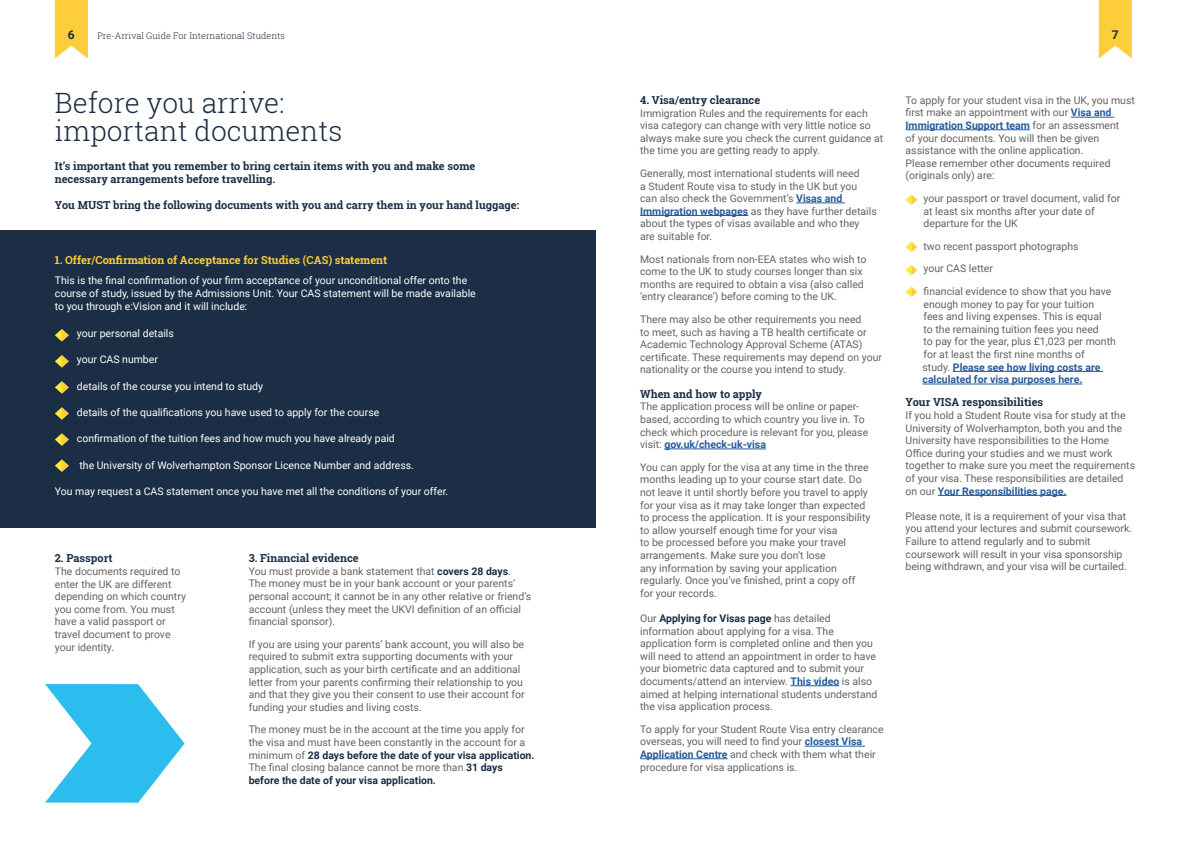
<style>
.page{position:relative;width:1191px;height:842px;background:#fff}
.page>*{position:absolute;margin:0;border:0;box-sizing:border-box;transform-origin:0 0}
.t1{font:300 28px/28px "Roboto Slab";color:#1b2e45}
.t2{font:700 12px "Roboto";color:#1b2e45}
.t3{font:700 11px/13.2px "Roboto Slab";color:#1b2e45}
.t4{font:700 11px "Roboto Slab";color:#fdcd3a}
.t5{font:10.5px/12.6px "Roboto";color:#646363}
.t6{font:10.5px/13.2px "Roboto";color:#fff}
.t7{font:300 9px "Roboto Slab";color:#1b2e45}
.s1{font-weight:700;color:#1b2e45}
.s2{font-weight:700;color:#275b9b}
</style>
<div class="page">
<svg style="left:55px;top:0;width:33px;height:59px;background:#fdd251"></svg>
<svg style="left:1098px;top:0;width:33px;height:59px;background:#fdd455"></svg>
<hr style="left:796px;top:203px;width:49px;height:1px;background:#275b9b">
<hr style="left:640px;top:215px;width:108px;height:1px;background:#275b9b">
<hr style="left:664px;top:449px;width:102px;height:1px;background:#275b9b">
<hr style="left:790px;top:685px;width:49px;height:1px;background:#275b9b">
<hr style="left:804px;top:746px;width:61px;height:1px;background:#275b9b">
<hr style="left:640px;top:758px;width:87px;height:1px;background:#275b9b">
<div style="left:0;top:230px;width:595px;height:297px;background:#1b2e45"></div>
<svg style="left:55px;top:329px;width:14px;height:13px"></svg>
<svg style="left:55px;top:355px;width:14px;height:13px"></svg>
<svg style="left:55px;top:381px;width:14px;height:13px"></svg>
<svg style="left:55px;top:407px;width:14px;height:13px"></svg>
<svg style="left:55px;top:433px;width:14px;height:13px"></svg>
<svg style="left:55px;top:459px;width:14px;height:13px"></svg>
<hr style="left:1070px;top:117px;width:44px;height:1px;background:#275b9b">
<hr style="left:905px;top:129px;width:125px;height:1px;background:#275b9b">
<hr style="left:953px;top:371px;width:150px;height:1px;background:#275b9b">
<hr style="left:922px;top:384px;width:160px;height:1px;background:#275b9b">
<hr style="left:938px;top:495px;width:128px;height:1px;background:#275b9b">
<svg style="left:905px;top:195px;width:12px;height:10px"></svg>
<svg style="left:905px;top:242px;width:12px;height:10px"></svg>
<svg style="left:905px;top:265px;width:12px;height:10px"></svg>
<svg style="left:905px;top:287px;width:12px;height:10px"></svg>
<svg style="left:45px;top:684px;width:140px;height:119px"></svg>
<p class="t2" style="left:68px;top:26px;width:8px">6</p>
<p class="t7" style="left:97px;top:30px;width:189px">Pre-Arrival Guide For International Students</p>
<p class="t2" style="left:1112px;top:26px;width:8px">7</p>
<h1 class="t1" style="left:55px;top:88px;width:289px">Before you arrive: important documents</h1>
<p class="t3" style="left:55px;top:159px;width:422px">It’s important that you remember to bring certain items with you and make some necessary arrangements before travelling.</p>
<p class="t3" style="left:55px;top:199px;width:466px">You MUST bring the following documents with you and carry them in your hand luggage:</p>
<p class="t4" style="left:55px;top:252px;width:334px">1. Offer/Confirmation of Acceptance for Studies (CAS) statement</p>
<p class="t6" style="left:55px;top:273px;width:422px">This is the final confirmation of your firm acceptance of your unconditional offer onto the course of study, issued by the Admissions Unit. Your CAS statement will be made available to you through e:Vision and it will include:</p>
<p class="t6" style="left:77px;top:326px;width:99px">your personal details</p>
<p class="t6" style="left:77px;top:352px;width:83px">your CAS number</p>
<p class="t6" style="left:77px;top:379px;width:188px">details of the course you intend to study</p>
<p class="t6" style="left:77px;top:405px;width:304px">details of the qualifications you have used to apply for the course</p>
<p class="t6" style="left:77px;top:432px;width:319px">confirmation of the tuition fees and how much you have already paid</p>
<p class="t6" style="left:79px;top:458px;width:336px">the University of Wolverhampton Sponsor Licence Number and address.</p>
<p class="t6" style="left:55px;top:484px;width:395px">You may request a CAS statement once you have met all the conditions of your offer.</p>
<p class="t3" style="left:55px;top:552px;width:59px">2. Passport</p>
<p class="t5" style="left:55px;top:565px;width:133px">The documents required to enter the UK are different depending on which country you come from. You must have a valid passport or travel document to prove your identity.</p>
<p class="t3" style="left:249px;top:551px;width:111px">3. Financial evidence</p>
<p class="t5" style="left:249px;top:564px;width:284px">You must provide a bank statement that <span class="s1">covers 28 days</span>.<br>The money must be in your bank account or your parents’ personal account; it cannot be in any other relative or friend’s account (unless they meet the UKVI definition of an official financial sponsor).</p>
<p class="t5" style="left:249px;top:637px;width:277px">If you are using your parents’ bank account, you will also be required to submit extra supporting documents with your application, such as your birth certificate and an additional letter from your parents confirming their relationship to you and that they give you their consent to use their account for funding your studies and living costs.</p>
<p class="t5" style="left:249px;top:723px;width:287px">The money must be in the account at the time you apply for the visa and must have been constantly in the account for a minimum of <span class="s1">28 days before the date of your visa application.<br></span>The final closing balance cannot be more than <span class="s1">31 days before the date of your visa application.</span></p>
<p class="t3" style="left:640px;top:93px;width:122px">4. Visa/entry clearance</p>
<p class="t5" style="left:640px;top:106px;width:244px">Immigration Rules and the requirements for each visa category can change with very little notice so always make sure you check the current guidance at the time you are getting ready to apply.</p>
<p class="t5" style="left:640px;top:166px;width:238px">Generally, most international students will need<br>a Student Route visa to study in the UK but you can also check the Government’s <span class="s2">Visas and Immigration webpages</span> as they have further details about the types of visas available and who they are suitable for.</p>
<p class="t5" style="left:640px;top:252px;width:228px">Most nationals from non-EEA states who wish to come to the UK to study courses longer than six months are required to obtain a visa (also called ‘entry clearance’) before coming to the UK.</p>
<p class="t5" style="left:640px;top:312px;width:243px">There may also be other requirements you need<br>to meet, such as having a TB health certificate or Academic Technology Approval Scheme (ATAS) certificate. These requirements may depend on your nationality or the course you intend to study.</p>
<p class="t3" style="left:640px;top:387px;width:123px">When and how to apply</p>
<p class="t5" style="left:640px;top:400px;width:230px">The application process will be online or paper&shy;based, according to which country you live in. To check which procedure is relevant for you, please visit: <span class="s2">gov.uk/check-uk-visa</span></p>
<p class="t5" style="left:640px;top:460px;width:232px">You can apply for the visa at any time in the three months leading up to your course start date. Do not leave it until shortly before you travel to apply for your visa as it may take longer than expected to process the application. It is your responsibility to allow yourself enough time for your visa<br>to be processed before you make your travel arrangements. Make sure you don’t lose<br>any information by saving your application regularly. Once you’ve finished, print a copy off for your records.</p>
<p class="t5" style="left:640px;top:611px;width:239px">Our <span class="s1">Applying for Visas page</span> has detailed information about applying for a visa. The application form is completed online and then you will need to attend an appointment in order to have your biometric data captured and to submit your documents/attend an interview. <span class="s2">This video</span> is also aimed at helping international students understand the visa application process.</p>
<p class="t5" style="left:640px;top:722px;width:245px">To apply for your Student Route Visa entry clearance overseas, you will need to find your <span class="s2">closest Visa Application Centre</span> and check with them what their procedure for visa applications is.</p>
<p class="t5" style="left:905px;top:93px;width:231px">To apply for your student visa in the UK, you must first make an appointment with our <span class="s2">Visa and Immigration Support team</span> for an assessment<br>of your documents. You will then be given assistance with the online application.<br>Please remember other documents required (originals only) are:</p>
<p class="t5" style="left:923px;top:192px;width:198px">your passport or travel document, valid for at least six months after your date of departure for the UK</p>
<p class="t5" style="left:923px;top:234px;width:189px;line-height:22.6px">two recent passport photographs<br>your CAS letter<br>financial evidence to show that you have</p>
<p class="t5" style="left:922px;top:297px;width:195px">enough money to pay for your tuition<br>fees and living expenses. This is equal<br>to the remaining tuition fees you need<br>to pay for the year, plus £1,023 per month for at least the first nine months of<br>study. <span class="s2">Please see how living costs are calculated for visa purposes here.</span></p>
<p class="t3" style="left:905px;top:396px;width:139px">Your VISA responsibilities</p>
<p class="t5" style="left:905px;top:409px;width:231px">If you hold a Student Route visa for study at the University of Wolverhampton, both you and the University have responsibilities to the Home Office during your studies and we must work together to make sure you meet the requirements of your visa. These responsibilities are detailed on our <span class="s2">Your Responsibilities page.</span></p>
<p class="t5" style="left:905px;top:509px;width:228px">Please note, it is a requirement of your visa that you attend your lectures and submit coursework.<br>Failure to attend regularly and to submit coursework will result in your visa sponsorship being withdrawn, and your visa will be curtailed.</p>
</div>
